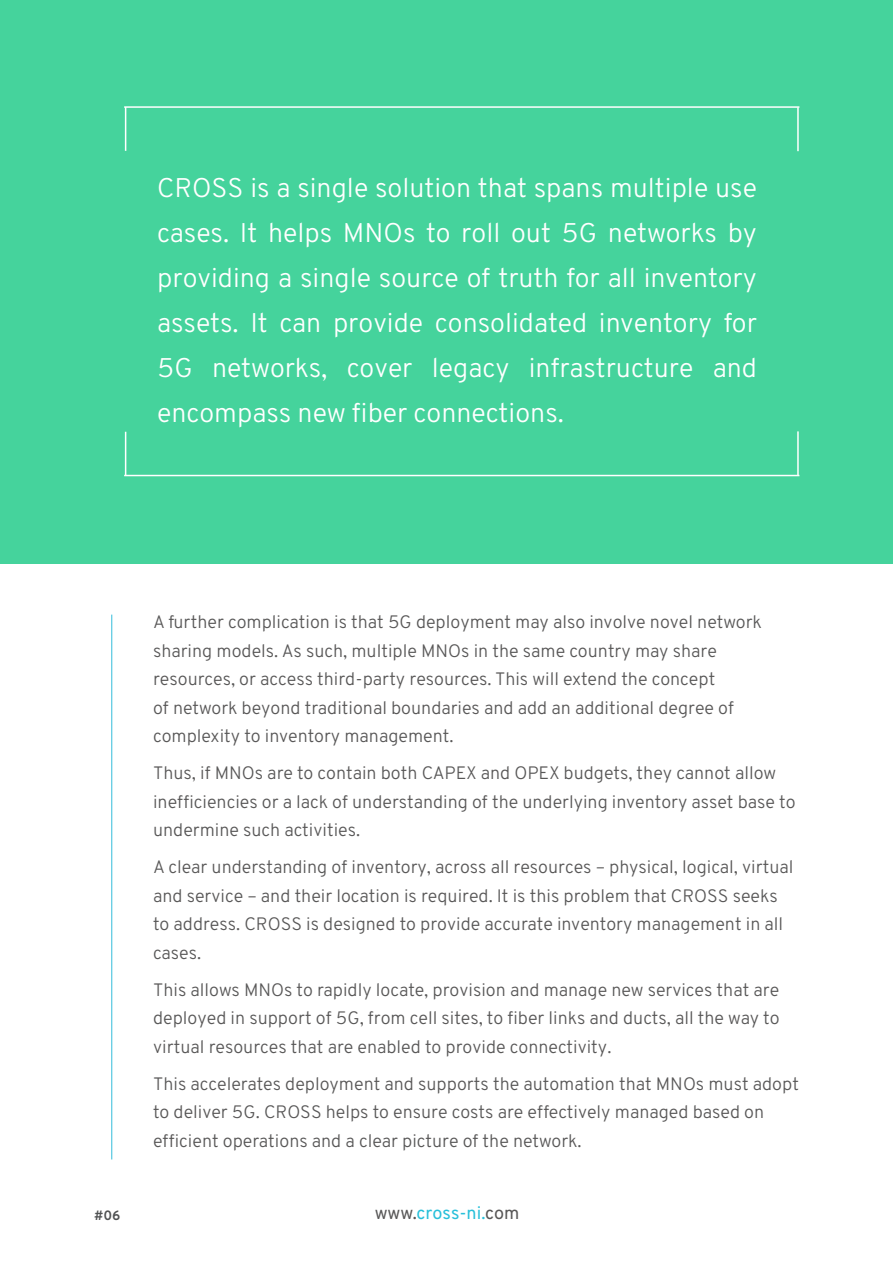
<style>
.page{position:relative;width:893px;height:1263px;background:#fff}
.page>*{position:absolute;margin:0;border:0;box-sizing:border-box;transform-origin:0 0}
.CNI_WP_White_call_ou{font:300 27px/45px "Overpass";color:#fff;text-align:justify}
.CNI_WP_Body_text{font:300 18px/28.5px "Overpass";color:#585757}
.t1{font:18px "Overpass";color:#29c0da}
.t2{font:700 13.5px "Overpass";color:#505253}
.s1{color:#585757}
</style>
<div class="page">
<div style="left:0;top:0;width:893px;height:564px;background:#45d39c"></div>
<hr style="left:111px;top:615px;width:1px;height:544px;background:#34bcdb">
<hr style="left:124px;top:106px;width:675px;height:2px;background:#fff">
<hr style="left:125px;top:107px;width:1px;height:44px;background:#fff">
<hr style="left:797px;top:107px;width:2px;height:44px;background:#fff">
<hr style="left:124px;top:475px;width:675px;height:1px;background:#fff">
<hr style="left:125px;top:432px;width:1px;height:44px;background:#fff">
<hr style="left:797px;top:431px;width:2px;height:44px;background:#fff">
<p class="CNI_WP_White_call_ou" style="left:157px;top:165px;width:601px">CROSS is a single solution that spans multiple use cases. It helps MNOs to roll out 5G networks by providing a single source of truth for all inventory assets. It can provide consolidated inventory for 5G networks, cover legacy infrastructure and encompass new fiber connections.</p>
<p class="CNI_WP_Body_text" style="left:153px;top:608px;width:610px">A further complication is that 5G deployment may also involve novel network sharing models. As such, multiple MNOs in the same country may share resources, or access third-party resources. This will extend the concept<br>of network beyond traditional boundaries and add an additional degree of complexity to inventory management.</p>
<p class="CNI_WP_Body_text" style="left:153px;top:759px;width:644px">Thus, if MNOs are to contain both CAPEX and OPEX budgets, they cannot allow inefficiencies or a lack of understanding of the underlying inventory asset base to undermine such activities.</p>
<p class="CNI_WP_Body_text" style="left:153px;top:853px;width:642px">A clear understanding of inventory, across all resources – physical, logical, virtual and service – and their location is required. It is this problem that CROSS seeks to address. CROSS is designed to provide accurate inventory management in all cases.</p>
<p class="CNI_WP_Body_text" style="left:153px;top:975px;width:628px;text-align:justify">This allows MNOs to rapidly locate, provision and manage new services that are deployed in support of 5G, from cell sites, to fiber links and ducts, all the way to virtual resources that are enabled to provide connectivity.</p>
<p class="CNI_WP_Body_text" style="left:153px;top:1069px;width:647px">This accelerates deployment and supports the automation that MNOs must adopt to deliver 5G. CROSS helps to ensure costs are effectively managed based on efficient operations and a clear picture of the network.</p>
<p class="t2" style="left:94px;top:1206px;width:28px">#06</p>
<p class="t1" style="left:375px;top:1200px;width:146px"><span class="s1">www.</span>cross-ni.<span class="s1">com</span></p>
</div>
